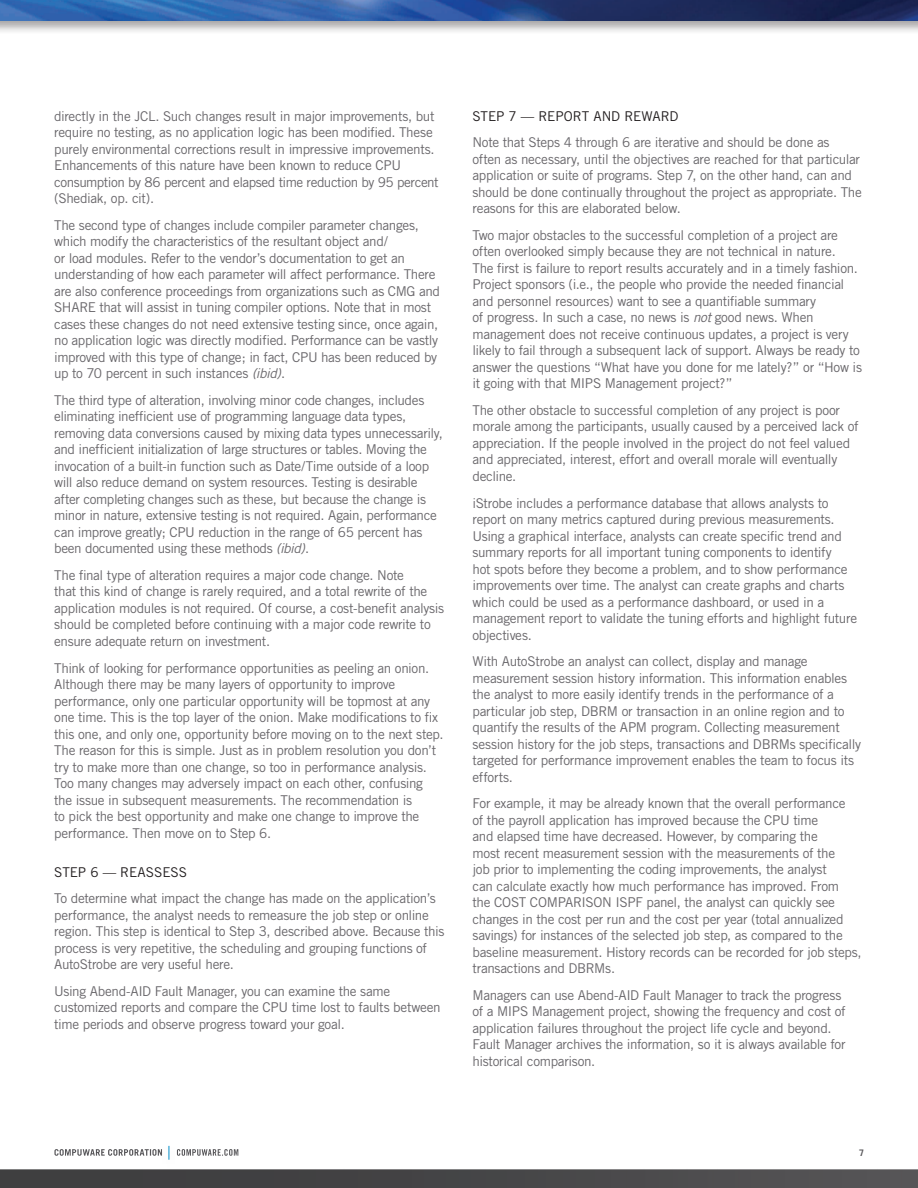
<style>
.page{position:relative;width:918px;height:1188px;background:#fff}
.page>*{position:absolute;margin:0;border:0;box-sizing:border-box;transform-origin:0 0}
.t1{font:13.5px/16.5px "Trade Gothic";letter-spacing:-.025em;color:#69676b}
.t2{font:13.5px "Trade Gothic";letter-spacing:-.015em;color:#231f20}
.t3{font:700 9px "Trade Gothic";color:#575659}
.s1{font-style:italic}
</style>
<div class="page">
<img style="left:0;top:1149px;width:918px;height:39px">
<div style="left:0;top:0;width:918px;height:34px;background:#231f20;opacity:.4"></div>
<img style="left:0;top:0;width:918px;height:20px">
<svg style="left:177px;top:1149px;width:61px;height:7px"></svg>
<svg style="left:54px;top:1149px;width:106px;height:7px"></svg>
<div style="left:160px;top:1143px;width:17px;height:26px;background:#575659;opacity:.4"></div>
<svg style="left:169px;top:1146px;width:1px;height:14px"></svg>
<p class="t1" style="left:54px;top:107px;width:386px">directly in the JCL. Such changes result in major improvements, but require no testing, as no application logic has been modified. These purely environmental corrections result in impressive improvements.<br>Enhancements of this nature have been known to reduce CPU consumption by 86 percent and elapsed time reduction by 95 percent (Shediak, op. cit).</p>
<p class="t1" style="left:54px;top:217px;width:387px">The second type of changes include compiler parameter changes, which modify the characteristics of the resultant object and/<br>or load modules. Refer to the vendor’s documentation to get an understanding of how each parameter will affect performance. There are also conference proceedings from organizations such as CMG and SHARE that will assist in tuning compiler options. Note that in most cases these changes do not need extensive testing since, once again, no application logic was directly modified. Performance can be vastly improved with this type of change; in fact, CPU has been reduced by up to 70 percent in such instances <span class="s1">(ibid)</span>.</p>
<p class="t1" style="left:54px;top:392px;width:390px">The third type of alteration, involving minor code changes, includes eliminating inefficient use of programming language data types, removing data conversions caused by mixing data types unnecessarily, and inefficient initialization of large structures or tables. Moving the invocation of a built-in function such as Date/Time outside of a loop will also reduce demand on system resources. Testing is desirable after completing changes such as these, but because the change is minor in nature, extensive testing is not required. Again, performance can improve greatly; CPU reduction in the range of 65 percent has been documented using these methods <span class="s1">(ibid)</span>.</p>
<p class="t1" style="left:54px;top:567px;width:391px">The final type of alteration requires a major code change. Note<br>that this kind of change is rarely required, and a total rewrite of the application modules is not required. Of course, a cost-benefit analysis should be completed before continuing with a major code rewrite to ensure adequate return on investment.</p>
<p class="t1" style="left:54px;top:659px;width:391px">Think of looking for performance opportunities as peeling an onion.<br>Although there may be many layers of opportunity to improve performance, only one particular opportunity will be topmost at any one time. This is the top layer of the onion. Make modifications to fix this one, and only one, opportunity before moving on to the next step.<br>The reason for this is simple. Just as in problem resolution you don’t try to make more than one change, so too in performance analysis.<br>Too many changes may adversely impact on each other, confusing the issue in subsequent measurements. The recommendation is<br>to pick the best opportunity and make one change to improve the performance. Then move on to Step 6.</p>
<p class="t2" style="left:54px;top:864px;width:17px">Step</p>
<p class="t2" style="left:90px;top:864px;width:48px">6 — Reassess</p>
<p class="t1" style="left:54px;top:890px;width:392px">To determine what impact the change has made on the application’s performance, the analyst needs to remeasure the job step or online region. This step is identical to Step 3, described above. Because this process is very repetitive, the scheduling and grouping functions of AutoStrobe are very useful here.</p>
<p class="t1" style="left:54px;top:983px;width:388px">Using Abend-AID Fault Manager, you can examine the same customized reports and compare the CPU time lost to faults between time periods and observe progress toward your goal.</p>
<p class="t2" style="left:473px;top:108px;width:17px">Step</p>
<p class="t2" style="left:509px;top:108px;width:48px">7 — Report</p>
<p class="t2" style="left:593px;top:108px;width:10px">and</p>
<p class="t2" style="left:624px;top:108px;width:10px">reward</p>
<p class="t1" style="left:473px;top:134px;width:391px">Note that Steps 4 through 6 are iterative and should be done as<br>often as necessary, until the objectives are reached for that particular application or suite of programs. Step 7, on the other hand, can and should be done continually throughout the project as appropriate. The reasons for this are elaborated below.</p>
<p class="t1" style="left:473px;top:227px;width:391px">Two major obstacles to the successful completion of a project are often overlooked simply because they are not technical in nature.<br>The first is failure to report results accurately and in a timely fashion.<br>Project sponsors (i.e., the people who provide the needed financial and personnel resources) want to see a quantifiable summary<br>of progress. In such a case, no news is <span class="s1">not</span> good news. When management does not receive continuous updates, a project is very likely to fail through a subsequent lack of support. Always be ready to answer the questions “What have you done for me lately?” or “How is it going with that MIPS Management project?”</p>
<p class="t1" style="left:473px;top:402px;width:388px">The other obstacle to successful completion of any project is poor morale among the participants, usually caused by a perceived lack of appreciation. If the people involved in the project do not feel valued and appreciated, interest, effort and overall morale will eventually decline.</p>
<p class="t1" style="left:473px;top:494px;width:386px">iStrobe includes a performance database that allows analysts to report on many metrics captured during previous measurements.<br>Using a graphical interface, analysts can create specific trend and summary reports for all important tuning components to identify<br>hot spots before they become a problem, and to show performance improvements over time. The analyst can create graphs and charts which could be used as a performance dashboard, or used in a management report to validate the tuning efforts and highlight future objectives.</p>
<p class="t1" style="left:473px;top:653px;width:390px">With AutoStrobe an analyst can collect, display and manage measurement session history information. This information enables the analyst to more easily identify trends in the performance of a particular job step, DBRM or transaction in an online region and to quantify the results of the APM program. Collecting measurement session history for the job steps, transactions and DBRMs specifically targeted for performance improvement enables the team to focus its efforts.</p>
<p class="t1" style="left:473px;top:795px;width:391px">For example, it may be already known that the overall performance<br>of the payroll application has improved because the CPU time<br>and elapsed time have decreased. H owever, by comparing the<br>most recent measurement session with the measurements of the<br>job prior to implementing the coding improvements, the analyst<br>can calculate exactly how much performance has improved. From<br>the COST COMPARISON ISPF panel, the analyst can quickly see changes in the cost per run and the cost per year (total annualized savings) for instances of the selected job step, as compared to the baseline measurement. H istory records can be recorded for job steps, transactions and DBRMs.</p>
<p class="t1" style="left:473px;top:987px;width:375px">Managers can use Abend-AID Fault Manager to track the progress of a MIPS Management project, showing the frequency and cost of application failures throughout the project life cycle and beyond.<br>Fault Manager archives the information, so it is always available for historical comparison.</p>
<p class="t3" style="left:859px;top:1147px;width:7px">7</p>
</div>
